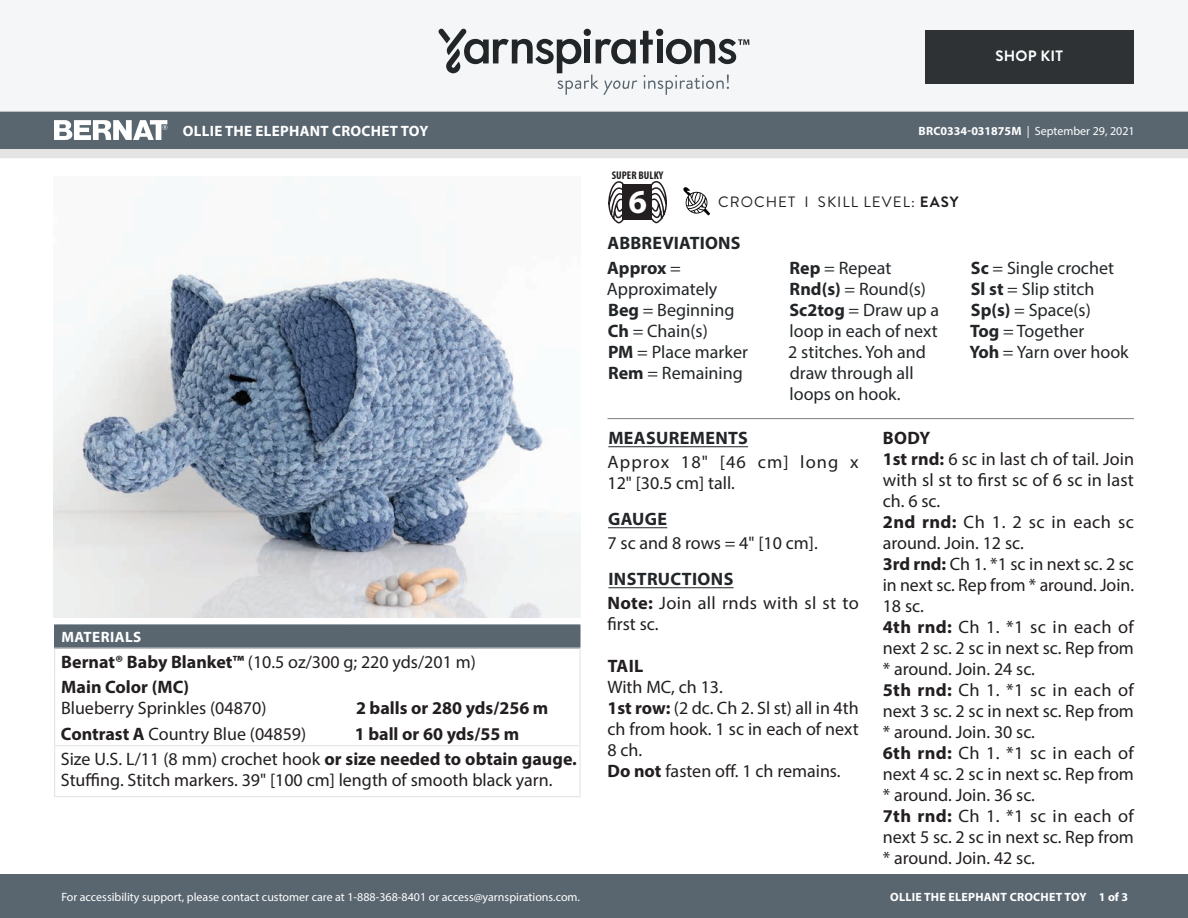
<style>
.page{position:relative;width:1188px;height:918px;background:#fff}
.page>*{position:absolute;margin:0;border:0;box-sizing:border-box;transform-origin:0 0}
.t1{font:700 33.6px "Myriad Pro";color:#fff}
.Body_-__With_auto_st{font:18px/21px "Myriad Pro";color:#231f20;text-align:justify}
.Abbreviations_-_With{font:18px/21px "Myriad Pro";color:#222628}
.Materials_-_Needle{font:18px/21px "Myriad Pro";color:#231f20}
.Material_-__Colors_i{font:18px "Myriad Pro";color:#231f20}
.Material_-__Colors_i-2{font:700 18px "Myriad Pro";color:#231f20}
.Materials_-_Brand{font:18px "Myriad Pro";color:#231f20}
.Body_-__With_auto_st-2{font:18px/21px "Myriad Pro";letter-spacing:.055em;color:#231f20}
.Body_-__With_auto_st-3{font:18px/21px "Myriad Pro";letter-spacing:.02em;color:#231f20}
.Body_-_HEADERS_-_Und{font:700 18px "Myriad Pro";letter-spacing:.02em;color:#222628}
.Abbreviations_-__Hea{font:700 18px "Myriad Pro";letter-spacing:.01em;color:#222628}
.Body_-_SUBHEADS{font:700 18px "Myriad Pro";letter-spacing:.02em;color:#231f20}
.Materials_-__Header{font:700 15px "Myriad Pro";letter-spacing:.02em;color:#fff}
.Type_of_pattern___Sk{font:15px "Brandon Grotesque";letter-spacing:.07em;color:#231f20}
.t2{font:700 15px "Brandon Grotesque";letter-spacing:.02em;color:#fff}
.t3{font:12px "Myriad Pro";color:#fff}
.t4{font:700 12px "Myriad Pro";letter-spacing:.02em;color:#fff}
.t5{font:700 condensed 11.25px "Myriad Pro";color:#231f20}
.s1{font-weight:700}
</style>
<div class="page">
<div style="left:0;top:875px;width:1188px;height:43px;background:#596670"></div>
<div style="left:0;top:149px;width:1188px;height:9px;background:#e4e4e4"></div>
<div style="left:0;top:111px;width:1188px;height:38px;background:#596670"></div>
<div style="left:0;top:0;width:1188px;height:112px;background:#f4f6f7"></div>
<svg style="left:438px;top:29px;width:311px;height:66px"></svg>
<div style="left:925px;top:30px;width:209px;height:54px;background:#2e3235"></div>
<svg style="left:54px;top:120px;width:113px;height:20px"></svg>
<svg style="left:683px;top:187px;width:27px;height:28px"></svg>
<svg style="left:608px;top:181px;width:16px;height:42px"></svg>
<svg style="left:651px;top:181px;width:16px;height:42px"></svg>
<div style="left:622px;top:184px;width:30px;height:36px;background:#231f20"></div>
<img style="left:54px;top:272px;width:527px;height:345px">
<div style="left:55px;top:625px;width:525px;height:23px;background:#596670"></div>
<svg style="left:580px;top:625px;width:1px;height:23px"></svg>
<svg style="left:54px;top:625px;width:1px;height:49px"></svg>
<hr style="left:54px;top:648px;width:296px;height:1px;background:#e4e4e4">
<hr style="left:350px;top:648px;width:231px;height:1px;background:#e4e4e4">
<hr style="left:579px;top:649px;width:2px;height:25px;background:#e4e4e4">
<hr style="left:54px;top:674px;width:1px;height:46px;background:#e4e4e4">
<svg style="left:54px;top:720px;width:1px;height:25px"></svg>
<hr style="left:579px;top:674px;width:2px;height:46px;background:#e4e4e4">
<hr style="left:579px;top:720px;width:2px;height:25px;background:#e4e4e4">
<hr style="left:54px;top:746px;width:1px;height:50px;background:#e4e4e4">
<hr style="left:54px;top:745px;width:296px;height:1px;background:#e4e4e4">
<hr style="left:350px;top:745px;width:231px;height:1px;background:#e4e4e4">
<hr style="left:579px;top:746px;width:2px;height:50px;background:#e4e4e4">
<hr style="left:54px;top:796px;width:296px;height:1px;background:#e4e4e4">
<hr style="left:350px;top:796px;width:231px;height:1px;background:#e4e4e4">
<hr style="left:608px;top:446px;width:140px;height:1px;background:#222628">
<hr style="left:608px;top:527px;width:59px;height:1px;background:#222628">
<hr style="left:608px;top:587px;width:126px;height:1px;background:#222628">
<hr style="left:608px;top:418px;width:526px;height:1px;background:#7e7e7d">
<p class="t2" style="left:995px;top:46px;width:69px">SHOP KIT</p>
<p class="Materials_-__Header" style="left:183px;top:121px;width:247px">OLLIE THE ELEPHANT CROCHET TOY</p>
<p class="t3" style="left:919px;top:124px;width:218px"><span class="s1">BRC0334-031875M</span> | September 29, 2021</p>
<p class="t5" style="left:612px;top:168px;width:53px">SUPER BULKY</p>
<h1 class="t1" style="left:629px;top:180px;width:20px">6</h1>
<p class="Abbreviations_-__Hea" style="left:608px;top:231px;width:135px">ABBREVIATIONS</p>
<p class="Type_of_pattern___Sk" style="left:718px;top:192px;width:242px">CROCHET I SKILL LEVEL: <span class="s1">EASY</span></p>
<p class="Materials_-__Header" style="left:61px;top:627px;width:81px">MATERIALS</p>
<p class="Materials_-_Brand" style="left:61px;top:651px;width:416px"><span class="s1">Bernat® Baby Blanket™</span> (10.5 oz/300 g; 220 yds/201 m)</p>
<p class="Material_-__Colors_i-2" style="left:61px;top:675px;width:129px">Main Color (MC)</p>
<p class="Material_-__Colors_i" style="left:61px;top:697px;width:207px">Blueberry Sprinkles (04870)</p>
<p class="Material_-__Colors_i-2" style="left:356px;top:696px;width:194px">2 balls or 280 yds/256 m</p>
<p class="Material_-__Colors_i" style="left:61px;top:723px;width:247px"><span class="s1">Contrast A</span> Country Blue (04859)</p>
<p class="Material_-__Colors_i-2" style="left:355px;top:722px;width:166px">1 ball or 60 yds/55 m</p>
<p class="Materials_-_Needle" style="left:61px;top:748px;width:518px">Size U.S. L/11 (8 mm) crochet hook <span class="s1">or size needed to obtain gauge.<br></span>Stuffing. Stitch markers. 39" [100 cm] length of smooth black yarn.</p>
<p class="Abbreviations_-_With" style="left:607px;top:257px;width:112px"><span class="s1">Approx</span> =<br>Approximately</p>
<p class="Abbreviations_-_With" style="left:608px;top:299px;width:128px"><span class="s1">Beg</span> = Beginning</p>
<p class="Abbreviations_-_With" style="left:608px;top:320px;width:102px"><span class="s1">Ch</span> = Chain(s)</p>
<p class="Abbreviations_-_With" style="left:608px;top:341px;width:141px"><span class="s1">PM</span> = Place marker</p>
<p class="Abbreviations_-_With" style="left:608px;top:362px;width:136px"><span class="s1">Rem</span> = Remaining</p>
<p class="Abbreviations_-_With" style="left:790px;top:257px;width:103px"><span class="s1">Rep</span> = Repeat</p>
<p class="Abbreviations_-_With" style="left:790px;top:278px;width:138px"><span class="s1">Rnd(s)</span> = Round(s)</p>
<p class="Abbreviations_-_With" style="left:788px;top:299px;width:152px"><span class="s1">Sc2tog</span> = Draw up a loop in each of next<br>2 stitches. Yoh and draw through all loops on hook.</p>
<p class="Abbreviations_-_With" style="left:971px;top:257px;width:145px"><span class="s1">Sc</span> = Single crochet</p>
<p class="Abbreviations_-_With" style="left:971px;top:278px;width:125px"><span class="s1">Sl st</span> = Slip stitch</p>
<p class="Abbreviations_-_With" style="left:971px;top:299px;width:121px"><span class="s1">Sp(s)</span> = Space(s)</p>
<p class="Abbreviations_-_With" style="left:970px;top:320px;width:116px"><span class="s1">Tog</span> = Together</p>
<p class="Abbreviations_-_With" style="left:970px;top:341px;width:161px"><span class="s1">Yoh</span> = Yarn over hook</p>
<p class="Body_-_HEADERS_-_Und" style="left:608px;top:426px;width:141px">MEASUREMENTS</p>
<p class="Body_-__With_auto_st-2" style="left:608px;top:451px;width:253px">Approx 18" [46 cm] long x<br>12" [30.5 cm] tall.</p>
<p class="Body_-_HEADERS_-_Und" style="left:608px;top:507px;width:61px">GAUGE</p>
<p class="Body_-__With_auto_st" style="left:608px;top:532px;width:212px">7 sc and 8 rows = 4" [10 cm].</p>
<p class="Body_-_HEADERS_-_Und" style="left:608px;top:567px;width:126px">INSTRUCTIONS</p>
<p class="Body_-__With_auto_st-3" style="left:608px;top:592px;width:253px"><span class="s1">Note:</span> Join all rnds with sl st to first sc.</p>
<p class="Body_-_SUBHEADS" style="left:608px;top:654px;width:37px">TAIL</p>
<p class="Body_-__With_auto_st" style="left:608px;top:676px;width:117px">With MC, ch 13.</p>
<p class="Body_-__With_auto_st" style="left:608px;top:697px;width:253px"><span class="s1">1st row:</span> (2 dc. Ch 2. Sl st) all in 4th ch from hook. 1 sc in each of next 8 ch.</p>
<p class="Body_-__With_auto_st" style="left:608px;top:760px;width:235px"><span class="s1">Do not</span> fasten off. 1 ch remains.</p>
<p class="Body_-_SUBHEADS" style="left:883px;top:426px;width:49px">BODY</p>
<p class="Body_-__With_auto_st" style="left:883px;top:448px;width:253px"><span class="s1">1st rnd:</span> 6 sc in last ch of tail. Join with sl st to first sc of 6 sc in last ch. 6 sc.</p>
<p class="Body_-__With_auto_st" style="left:883px;top:511px;width:253px"><span class="s1">2nd rnd:</span> Ch 1. 2 sc in each sc around. Join. 12 sc.</p>
<p class="Body_-__With_auto_st" style="left:883px;top:553px;width:253px"><span class="s1">3rd rnd:</span> Ch 1. *1 sc in next sc. 2 sc in next sc. Rep from * around. Join.<br>18 sc.</p>
<p class="Body_-__With_auto_st" style="left:883px;top:616px;width:253px"><span class="s1">4th rnd:</span> Ch 1. *1 sc in each of next 2 sc. 2 sc in next sc. Rep from * around. Join. 24 sc.</p>
<p class="Body_-__With_auto_st" style="left:883px;top:679px;width:253px"><span class="s1">5th rnd:</span> Ch 1. *1 sc in each of next 3 sc. 2 sc in next sc. Rep from * around. Join. 30 sc.</p>
<p class="Body_-__With_auto_st" style="left:883px;top:742px;width:253px"><span class="s1">6th rnd:</span> Ch 1. *1 sc in each of next 4 sc. 2 sc in next sc. Rep from * around. Join. 36 sc.</p>
<p class="Body_-__With_auto_st" style="left:883px;top:805px;width:253px"><span class="s1">7th rnd:</span> Ch 1. *1 sc in each of next 5 sc. 2 sc in next sc. Rep from * around. Join. 42 sc.</p>
<p class="t3" style="left:61px;top:889px;width:520px">For accessibility support, please contact customer care at 1-888-368-8401 or access@yarnspirations.com.</p>
<p class="t4" style="left:890px;top:889px;width:239px">OLLIE THE ELEPHANT CROCHET TOY 1 of 3</p>
</div>
